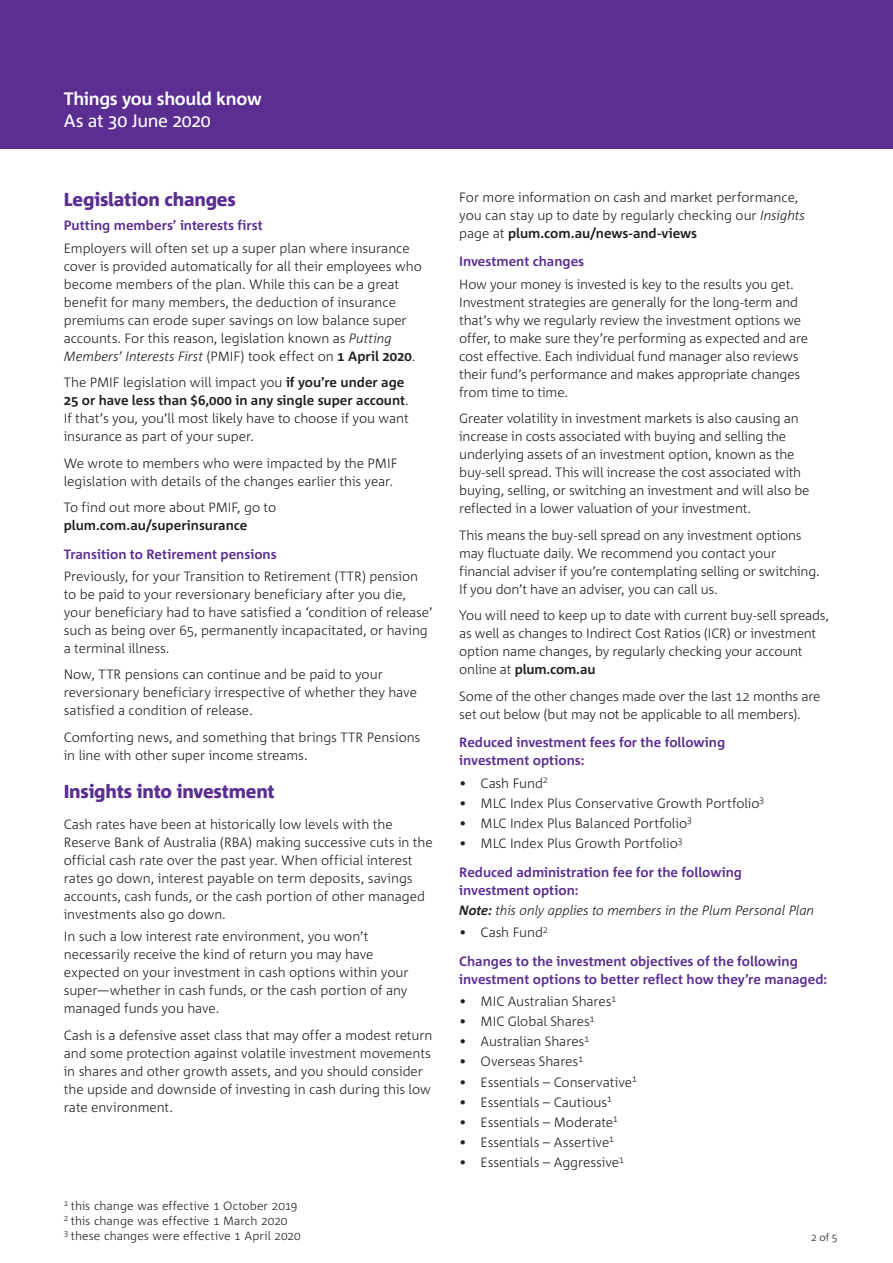
<style>
.page{position:relative;width:893px;height:1263px;background:#fff}
.page>*{position:absolute;margin:0;border:0;box-sizing:border-box;transform-origin:0 0}
.t1{font:800 18.75px "Corpid";letter-spacing:-.01em;color:#5b2e91}
.t2{font:700 18px "Corpid";letter-spacing:-.02em;color:#fff}
.t3{font:18px "Corpid";letter-spacing:-.02em;color:#fff}
.t4{font:300 13.5px/18px "Corpid";letter-spacing:-.01em;color:#231f20}
.t5{font:700 13.5px/28.7px "Corpid";color:#5b2e91}
.t6{font:italic 300 13.5px/20.1px "Corpid";letter-spacing:-.01em;color:#231f20}
.t7{font:700 13.5px "Corpid";color:#231f20}
.t8{font:300 12px/15px "Corpid";color:#231f20}
.t9{font:300 10.5px "Corpid";color:#231f20}
.s1{font-style:italic}
.s2{font-weight:700}
.s3{font-weight:300;color:#231f20}
.s4{font-weight:700;font-style:normal;color:#5b2e91}
</style>
<div class="page">
<div style="left:0;top:0;width:893px;height:149px;background:#5b2e91"></div>
<h2 class="t2" style="left:64px;top:88px;width:200px">Things you should know</h2>
<h2 class="t3" style="left:64px;top:111px;width:149px">As at 30 June 2020</h2>
<h1 class="t1" style="left:64px;top:189px;width:174px">Legislation changes</h1>
<p class="t5" style="left:64px;top:211px;width:201px">Putting members’ interests first</p>
<p class="t4" style="left:64px;top:239px;width:360px">Employers will often set up a super plan where insurance cover is provided automatically for all their employees who become members of the plan. While this can be a great benefit for many members, the deduction of insurance premiums can erode super savings on low balance super accounts. For this reason, legislation known as <span class="s1">Putting Members’ Interests First</span> (PMIF) took effect on <span class="s2">1 April 2020</span>.</p>
<p class="t4" style="left:64px;top:374px;width:347px">The PMIF legislation will impact you <span class="s2">if you’re under age 25 or have less than $6,000 in any single super account</span>.<br>If that’s you, you’ll most likely have to choose if you want insurance as part of your super.</p>
<p class="t4" style="left:64px;top:454px;width:335px">We wrote to members who were impacted by the PMIF legislation with details of the changes earlier this year.</p>
<p class="t4" style="left:64px;top:498px;width:214px">To find out more about PMIF, go to</p>
<p class="t7" style="left:64px;top:518px;width:185px">plum.com.au/superinsurance</p>
<p class="t5" style="left:64px;top:540px;width:214px">Transition to Retirement pensions</p>
<p class="t4" style="left:64px;top:567px;width:371px">Previously, for your Transition to Retirement (TTR) pension to be paid to your reversionary beneficiary after you die, your beneficiary had to have satisfied a ‘condition of release’ such as being over 65, permanently incapacitated, or having a terminal illness.</p>
<p class="t4" style="left:64px;top:666px;width:355px">Now, TTR pensions can continue and be paid to your reversionary beneficiary irrespective of whether they have satisfied a condition of release.</p>
<p class="t4" style="left:64px;top:728px;width:358px">Comforting news, and something that brings TTR Pensions in line with other super income streams.</p>
<h1 class="t1" style="left:64px;top:781px;width:213px">Insights into investment</h1>
<p class="t4" style="left:64px;top:815px;width:370px">Cash rates have been at historically low levels with the Reserve Bank of Australia (RBA) making successive cuts in the official cash rate over the past year. When official interest rates go down, interest payable on term deposits, savings accounts, cash funds, or the cash portion of other managed investments also go down.</p>
<p class="t4" style="left:64px;top:927px;width:346px">In such a low interest rate environment, you won’t necessarily receive the kind of return you may have expected on your investment in cash options within your super—whether in cash funds, or the cash portion of any managed funds you have.</p>
<p class="t4" style="left:64px;top:1026px;width:370px">Cash is a defensive asset class that may offer a modest return and some protection against volatile investment movements in shares and other growth assets, and you should consider the upside and downside of investing in cash during this low rate environment.</p>
<p class="t8" style="left:64px;top:1198px;width:239px"><sup>1</sup> this change was effective 1 October 2019<br><sup>2</sup> this change was effective 1 March 2020<br><sup>3</sup> these changes were effective 1 April 2020</p>
<p class="t4" style="left:459px;top:188px;width:347px">For more information on cash and market performance, you can stay up to date by regularly checking our <span class="s1">Insights </span>page at <span class="s2">plum.com.au/news-and-views</span></p>
<p class="t5" style="left:459px;top:248px;width:126px">Investment changes</p>
<p class="t4" style="left:459px;top:275px;width:350px">How your money is invested is key to the results you get.<br>Investment strategies are generally for the long-term and that’s why we regularly review the investment options we offer, to make sure they’re performing as expected and are cost effective. Each individual fund manager also reviews their fund’s performance and makes appropriate changes from time to time.</p>
<p class="t4" style="left:459px;top:410px;width:352px">Greater volatility in investment markets is also causing an increase in costs associated with buying and selling the underlying assets of an investment option, known as the buy-sell spread. This will increase the cost associated with buying, selling, or switching an investment and will also be reflected in a lower valuation of your investment.</p>
<p class="t4" style="left:459px;top:526px;width:362px">This means the buy-sell spread on any investment options may fluctuate daily. We recommend you contact your financial adviser if you’re contemplating selling or switching.<br>If you don’t have an adviser, you can call us.</p>
<p class="t4" style="left:459px;top:607px;width:371px">You will need to keep up to date with current buy-sell spreads, as well as changes to Indirect Cost Ratios (ICR) or investment option name changes, by regularly checking your account online at <span class="s2">plum.com.au</span></p>
<p class="t4" style="left:459px;top:687px;width:363px">Some of the other changes made over the last 12 months are set out below (but may not be applicable to all members).</p>
<p class="t5" style="left:459px;top:734px;width:267px;line-height:18px">Reduced investment fees for the following investment options:</p>
<p class="t4" style="left:459px;top:774px;width:90px">• Cash Fund<sup>2</sup></p>
<p class="t4" style="left:459px;top:794px;width:307px">• MLC Index Plus Conservative Growth Portfolio<sup>3</sup></p>
<p class="t4" style="left:459px;top:814px;width:234px">• MLC Index Plus Balanced Portfolio<sup>3</sup></p>
<p class="t5" style="left:459px;top:829px;width:284px"><span class="s3">• MLC Index Plus Growth Portfolio</span><sup>3<br></sup>Reduced administration fee for the following</p>
<p class="t6" style="left:459px;top:880px;width:357px"><span class="s4">investment option:<br></span><span class="s2">Note:</span> this only applies to members in the Plum Personal Plan</p>
<p class="t5" style="left:459px;top:918px;width:340px"><span class="s3">• Cash Fund</span><sup>2<br></sup>Changes to the investment objectives of the following</p>
<p class="t5" style="left:459px;top:965px;width:370px">investment options to better reflect how they’re managed:</p>
<p class="t4" style="left:459px;top:992px;width:157px">• MIC Australian Shares<sup>1</sup></p>
<p class="t4" style="left:459px;top:1012px;width:135px">• MIC Global Shares<sup>1</sup></p>
<p class="t4" style="left:459px;top:1033px;width:130px">• Australian Shares<sup>1</sup></p>
<p class="t4" style="left:459px;top:1053px;width:124px">• Overseas Shares<sup>1</sup></p>
<p class="t4" style="left:459px;top:1073px;width:178px">• Essentials – Conservative<sup>1</sup></p>
<p class="t4" style="left:459px;top:1093px;width:153px">• Essentials – Cautious<sup>1</sup></p>
<p class="t4" style="left:459px;top:1113px;width:159px">• Essentials – Moderate<sup>1</sup></p>
<p class="t4" style="left:459px;top:1133px;width:155px">• Essentials – Assertive<sup>1</sup></p>
<p class="t4" style="left:459px;top:1153px;width:165px">• Essentials – Aggressive<sup>1</sup></p>
<p class="t9" style="left:819px;top:1232px;width:20px">of 5</p>
</div>
